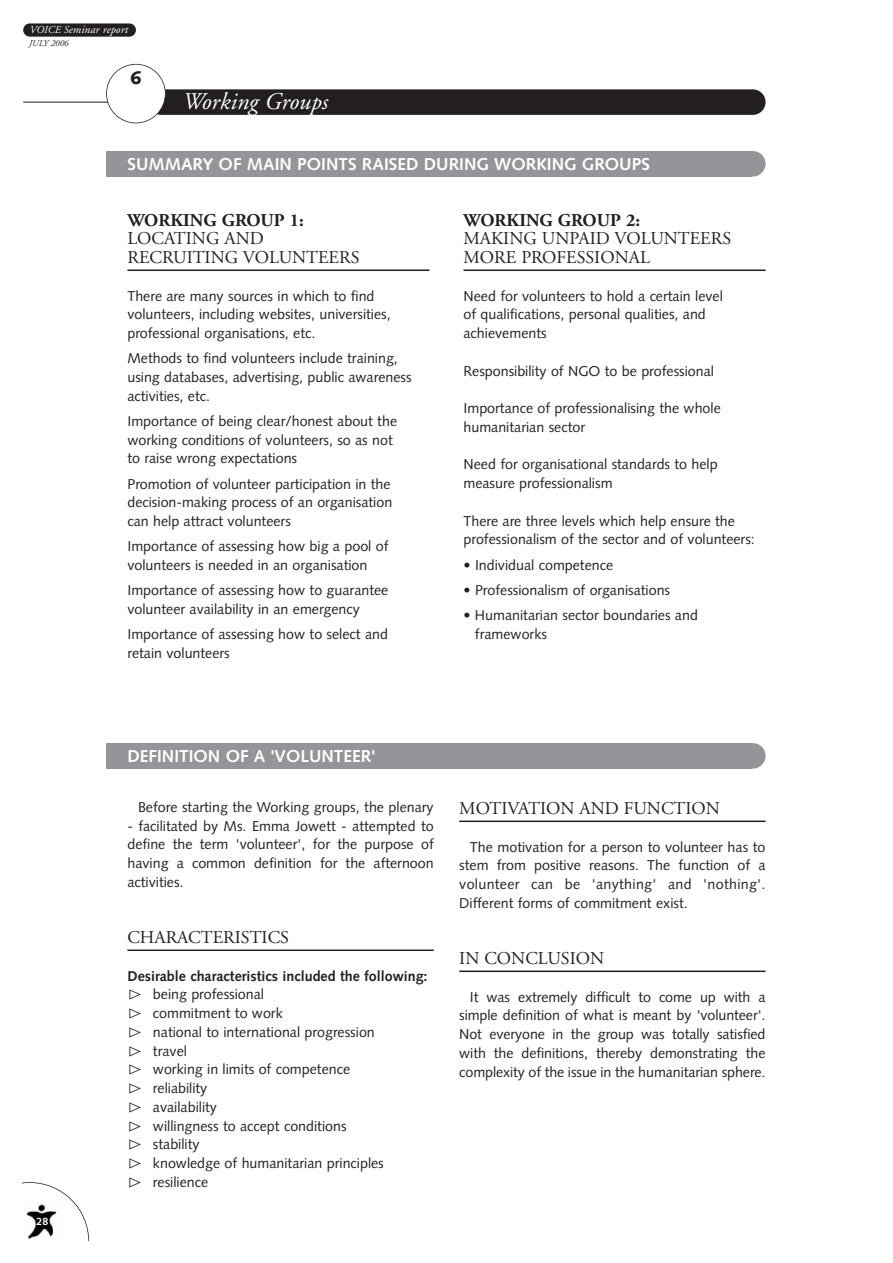
<style>
.page{position:relative;width:893px;height:1263px;background:#fff}
.page>*{position:absolute;margin:0;border:0;box-sizing:border-box;transform-origin:0 0}
.t1{font:italic 24px "Adobe Garamond";color:#fff}
.t2{font:18px/18.8px "Adobe Garamond";color:#231f20}
.t3{font:700 18px "Adobe Garamond";color:#231f20}
.t4{font:900 18px "Syntax";color:#231f20}
.t5{font:700 17.25px "Syntax";color:#fff}
.t6{font:14.25px/18.8px "Syntax";color:#231f20}
.t7{font:italic 11.4px "Adobe Garamond";letter-spacing:.01em;color:#fff}
.t8{font:700 10.5px "Syntax";color:#fff}
.t9{font:italic 9px "Adobe Garamond";color:#231f20}
.s1{font-size:10.65px}
.s2{font-weight:700}
.s3{font-family:"Zeal";font-size:15px}
</style>
<div class="page">
<hr style="left:127px;top:950px;width:306px;height:1px;background:#231f20">
<hr style="left:459px;top:821px;width:306px;height:1px;background:#231f20">
<hr style="left:459px;top:971px;width:306px;height:1px;background:#231f20">
<div style="left:106px;top:743px;width:645px;height:26px;background:#939598"></div>
<div style="left:740px;top:743px;width:25px;height:26px;background:#939598;border-radius:50%"></div>
<div style="left:106px;top:151px;width:645px;height:26px;background:#939598"></div>
<div style="left:740px;top:151px;width:25px;height:26px;background:#939598;border-radius:50%"></div>
<svg style="left:22px;top:1182px;width:67px;height:59px"></svg>
<img style="left:22px;top:1199px;width:42px;height:42px">
<div style="left:149px;top:89px;width:616px;height:26px;background:#231f20;border-radius:13px"></div>
<hr style="left:23px;top:102px;width:85px;height:1px;background:#231f20">
<div style="left:106px;top:64px;width:59px;height:59px;background:#fff;border-radius:50%"></div>
<div style="left:106px;top:64px;width:60px;height:59px;border:2px solid #231f20;border-radius:50%"></div>
<hr style="left:127px;top:270px;width:302px;height:1px;background:#231f20">
<hr style="left:463px;top:270px;width:302px;height:1px;background:#231f20">
<div style="left:23px;top:23px;width:113px;height:14px;background:#231f20;border-radius:7px"></div>
<p class="t7" style="left:30px;top:25px;width:100px"><span class="s1">VOICE S</span>eminar report</p>
<p class="t9" style="left:29px;top:40px;width:41px">JULY 2006</p>
<p class="t4" style="left:130px;top:71px;width:13px">6</p>
<h1 class="t1" style="left:183px;top:92px;width:147px">Working Groups</h1>
<p class="t5" style="left:127px;top:157px;width:524px">SUMMARY OF MAIN POINTS RAISED DURING WORKING GROUPS</p>
<p class="t8" style="left:36px;top:1217px;width:13px">28</p>
<p class="t3" style="left:127px;top:213px;width:178px">WORKING GROUP 1:</p>
<p class="t2" style="left:127px;top:231px;width:233px">LOCATING AND<br>RECRUITING VOLUNTEERS</p>
<p class="t6" style="left:127px;top:288px;width:265px">There are many sources in which to find volunteers, including websites, universities, professional organisations, etc.</p>
<p class="t6" style="left:127px;top:350px;width:286px">Methods to find volunteers include training, using databases, advertising, public awareness activities, etc.</p>
<p class="t6" style="left:127px;top:413px;width:271px">Importance of being clear/honest about the working conditions of volunteers, so as not to raise wrong expectations</p>
<p class="t6" style="left:127px;top:476px;width:266px;text-align:justify">Promotion of volunteer participation in the decision-making process of an organisation can help attract volunteers</p>
<p class="t6" style="left:127px;top:538px;width:262px">Importance of assessing how big a pool of volunteers is needed in an organisation</p>
<p class="t6" style="left:127px;top:582px;width:262px">Importance of assessing how to guarantee volunteer availability in an emergency</p>
<p class="t6" style="left:127px;top:626px;width:262px">Importance of assessing how to select and retain volunteers</p>
<p class="t3" style="left:463px;top:213px;width:178px">WORKING GROUP 2:</p>
<p class="t2" style="left:463px;top:231px;width:269px">MAKING UNPAID VOLUNTEERS<br>MORE PROFESSIONAL</p>
<p class="t6" style="left:463px;top:288px;width:261px">Need for volunteers to hold a certain level of qualifications, personal qualities, and achievements</p>
<p class="t6" style="left:463px;top:363px;width:252px">Responsibility of NGO to be professional</p>
<p class="t6" style="left:463px;top:400px;width:259px">Importance of professionalising the whole humanitarian sector</p>
<p class="t6" style="left:463px;top:456px;width:256px">Need for organisational standards to help measure professionalism</p>
<p class="t6" style="left:463px;top:513px;width:293px">There are three levels which help ensure the professionalism of the sector and of volunteers:</p>
<p class="t6" style="left:463px;top:557px;width:151px">• Individual competence</p>
<p class="t6" style="left:463px;top:582px;width:208px">• Professionalism of organisations</p>
<p class="t6" style="left:475px;top:607px;width:224px;text-indent:-11px">• Humanitarian sector boundaries and frameworks</p>
<p class="t5" style="left:127px;top:749px;width:249px">DEFINITION OF A 'VOLUNTEER'</p>
<p class="t6" style="left:138px;top:799px;width:297px">Before starting the Working groups, the plenary</p>
<p class="t6" style="left:127px;top:818px;width:308px;text-align:justify">- facilitated by Ms. Emma Jowett - attempted to define the term 'volunteer', for the purpose of having a common definition for the afternoon activities.</p>
<p class="t2" style="left:127px;top:930px;width:163px">CHARACTERISTICS</p>
<p class="t6" style="left:127px;top:968px;width:301px"><span class="s2">Desirable characteristics included the following:<br></span><span class="s3">S</span> being professional<br><span class="s3">S</span> commitment to work<br><span class="s3">S</span> national to international progression<br><span class="s3">S</span> travel<br><span class="s3">S</span> working in limits of competence<br><span class="s3">S</span> reliability<br><span class="s3">S</span> availability<br><span class="s3">S</span> willingness to accept conditions<br><span class="s3">S</span> stability<br><span class="s3">S</span> knowledge of humanitarian principles<br><span class="s3">S</span> resilience</p>
<p class="t2" style="left:459px;top:801px;width:262px">MOTIVATION AND FUNCTION</p>
<p class="t6" style="left:459px;top:839px;width:308px;text-align:justify;text-indent:11px">The motivation for a person to volunteer has to stem from positive reasons. The function of a volunteer can be 'anything' and 'nothing'.<br>Different forms of commitment exist.</p>
<p class="t2" style="left:459px;top:951px;width:146px">IN CONCLUSION</p>
<p class="t6" style="left:459px;top:989px;width:308px;text-align:justify;text-indent:11px">It was extremely difficult to come up with a simple definition of what is meant by 'volunteer'.<br>Not everyone in the group was totally satisfied with the definitions, thereby demonstrating the complexity of the issue in the humanitarian sphere.</p>
</div>
